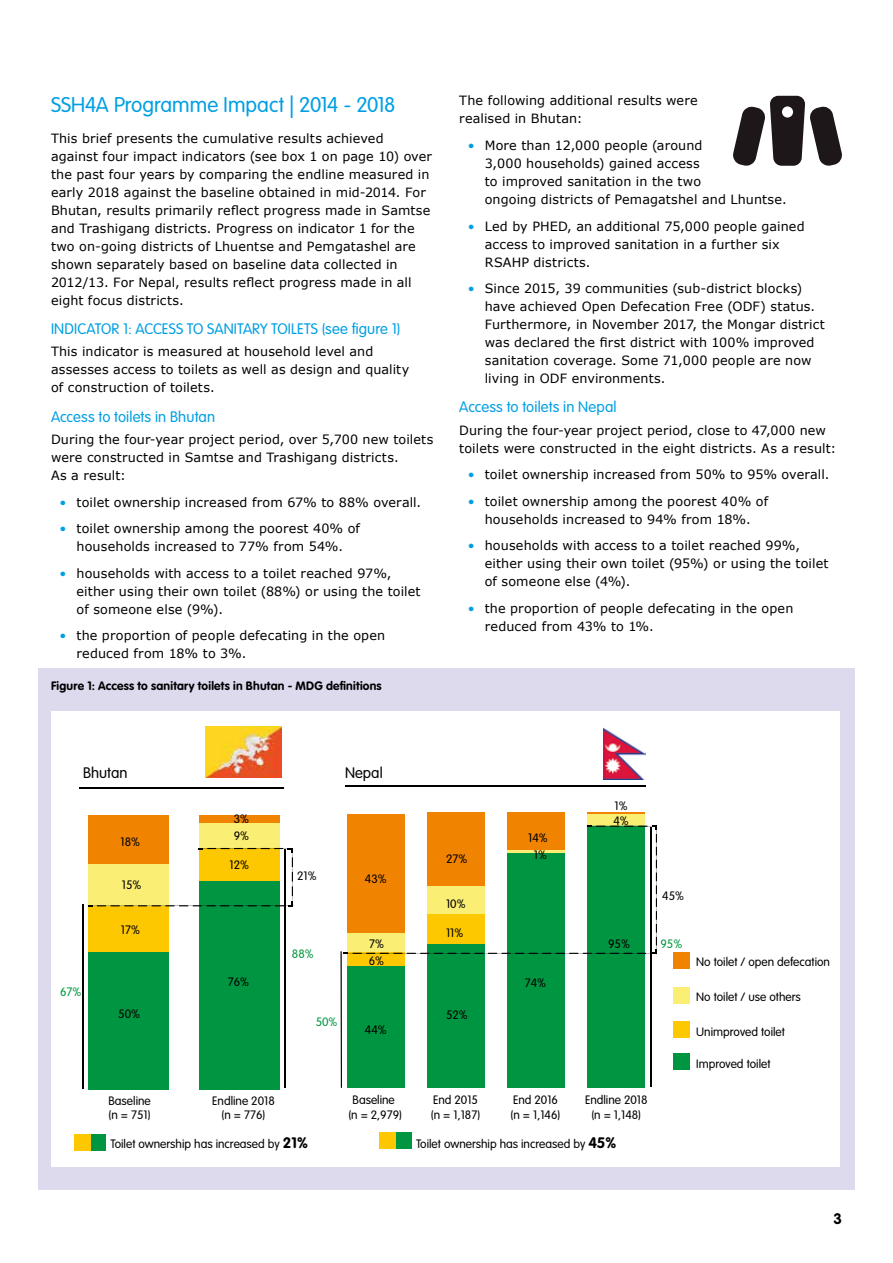
<style>
.page{position:relative;width:893px;height:1263px;background:#fff}
.page>*{position:absolute;margin:0;border:0;box-sizing:border-box;transform-origin:0 0}
.t1{font:300 21px "VAG Rounded Std";color:#009fe3}
.t2{font:300 15px "VAG Rounded Std";letter-spacing:.01em;color:#009fe3}
.t3{font:300 15px "VAG Rounded Std";color:#000}
.t4{font:700 15px "VAG Rounded Std";color:#000}
.t5{font:12.75px/18px "Verdana";letter-spacing:.01em;color:#000}
.t6{font:300 12px/14.4px "VAG Rounded Std";color:#000;text-align:center}
.t7{font:700 12px "VAG Rounded Std";letter-spacing:.02em;color:#000}
.t8{font:300 12px "VAG Rounded Std";color:#009641}
.s1{color:#009fe3}
.s2{font-weight:700;font-size:15px}
</style>
<div class="page">
<div style="left:38px;top:668px;width:817px;height:521px;background:#dddaee"></div>
<div style="left:51px;top:712px;width:788px;height:455px;background:#fff"></div>
<div style="left:88px;top:815px;width:80px;height:49px;background:#f08300"></div>
<div style="left:199px;top:815px;width:81px;height:8px;background:#f08300"></div>
<div style="left:199px;top:823px;width:81px;height:25px;background:#fbee75"></div>
<div style="left:88px;top:906px;width:80px;height:46px;background:#fec800"></div>
<div style="left:88px;top:952px;width:80px;height:137px;background:#009641"></div>
<div style="left:199px;top:881px;width:81px;height:208px;background:#009641"></div>
<hr style="left:82px;top:904px;width:1px;height:185px;background:#000">
<hr style="left:285px;top:850px;width:1px;height:238px;background:#000">
<svg style="left:88px;top:848px;width:205px;height:58px"></svg>
<div style="left:673px;top:988px;width:17px;height:16px;background:#fbee75"></div>
<div style="left:673px;top:952px;width:17px;height:17px;background:#f08300"></div>
<div style="left:673px;top:1053px;width:17px;height:16px;background:#009641"></div>
<hr style="left:80px;top:787px;width:204px;height:2px;background:#000">
<hr style="left:345px;top:785px;width:300px;height:2px;background:#000">
<img style="left:205px;top:727px;width:77px;height:51px">
<div style="left:347px;top:815px;width:57px;height:118px;background:#f08300"></div>
<div style="left:427px;top:812px;width:58px;height:74px;background:#f08300"></div>
<div style="left:507px;top:812px;width:58px;height:38px;background:#f08300"></div>
<hr style="left:587px;top:812px;width:58px;height:3px;background:#f08300">
<div style="left:587px;top:815px;width:58px;height:11px;background:#fbee75"></div>
<img style="left:603px;top:727px;width:43px;height:52px">
<div style="left:673px;top:1021px;width:17px;height:16px;background:#fec800"></div>
<div style="left:90px;top:1134px;width:16px;height:16px;background:#009641"></div>
<div style="left:74px;top:1134px;width:16px;height:16px;background:#fec800"></div>
<div style="left:395px;top:1133px;width:16px;height:16px;background:#009641"></div>
<div style="left:379px;top:1132px;width:17px;height:17px;background:#fec800"></div>
<svg style="left:343px;top:825px;width:314px;height:263px"></svg>
<hr style="left:340px;top:951px;width:2px;height:137px;background:#000">
<hr style="left:650px;top:827px;width:1px;height:260px;background:#000">
<svg style="left:733px;top:96px;width:109px;height:70px"></svg>
<h1 class="t1" style="left:51px;top:92px;width:346px">SSH4A Programme Impact | 2014 - 2018</h1>
<p class="t5" style="left:51px;top:129px;width:382px">This brief presents the cumulative results achieved against four impact indicators (see box 1 on page 10) over the past four years by comparing the endline measured in early 2018 against the baseline obtained in mid-2014. For Bhutan, results primarily reflect progress made in Samtse and Trashigang districts. Progress on indicator 1 for the two on-going districts of Lhuentse and Pemgatashel are shown separately based on baseline data collected in 2012/13. For Nepal, results reflect progress made in all eight focus districts.</p>
<p class="t2" style="left:51px;top:320px;width:351px">INDICATOR 1: ACCESS TO SANITARY TOILETS (see figure 1)</p>
<p class="t5" style="left:51px;top:343px;width:360px">This indicator is measured at household level and assesses access to toilets as well as design and quality of construction of toilets.</p>
<p class="t2" style="left:51px;top:408px;width:166px">Access to toilets in Bhutan</p>
<p class="t5" style="left:51px;top:431px;width:384px">During the four-year project period, over 5,700 new toilets were constructed in Samtse and Trashigang districts.<br>As a result:</p>
<p class="t5" style="left:60px;top:493px;width:363px"><span class="s1">•</span> toilet ownership increased from 67% to 88% overall.</p>
<p class="t5" style="left:60px;top:520px;width:302px;text-align:center"><span class="s1">•</span> toilet ownership among the poorest 40% of households increased to 77% from 54%.</p>
<p class="t5" style="left:77px;top:564px;width:346px;text-indent:-17px"><span class="s1">•</span> households with access to a toilet reached 97%, either using their own toilet (88%) or using the toilet of someone else (9%).</p>
<p class="t5" style="left:77px;top:627px;width:310px;text-indent:-17px"><span class="s1">•</span> the proportion of people defecating in the open reduced from 18% to 3%.</p>
<p class="t7" style="left:51px;top:678px;width:332px">Figure 1: Access to sanitary toilets in Bhutan - MDG definitions</p>
<p class="t5" style="left:459px;top:92px;width:240px">The following additional results were realised in Bhutan:</p>
<p class="t5" style="left:485px;top:137px;width:303px;text-indent:-17px"><span class="s1">•</span> More than 12,000 people (around<br>3,000 households) gained access<br>to improved sanitation in the two<br>ongoing districts of Pemagatshel and Lhuntse.</p>
<p class="t5" style="left:485px;top:217px;width:321px;text-indent:-17px"><span class="s1">•</span> Led by PHED, an additional 75,000 people gained access to improved sanitation in a further six<br>RSAHP districts.</p>
<p class="t5" style="left:485px;top:280px;width:342px;text-indent:-17px"><span class="s1">•</span> Since 2015, 39 communities (sub-district blocks) have achieved Open Defecation Free (ODF) status.<br>Furthermore, in November 2017, the Mongar district was declared the first district with 100% improved sanitation coverage. Some 71,000 people are now living in ODF environments.</p>
<p class="t2" style="left:459px;top:399px;width:159px">Access to toilets in Nepal</p>
<p class="t5" style="left:459px;top:421px;width:378px">During the four-year project period, close to 47,000 new toilets were constructed in the eight districts. As a result:</p>
<p class="t5" style="left:468px;top:466px;width:363px"><span class="s1">•</span> toilet ownership increased from 50% to 95% overall.</p>
<p class="t5" style="left:468px;top:492px;width:302px;text-align:center"><span class="s1">•</span> toilet ownership among the poorest 40% of households increased to 94% from 18%.</p>
<p class="t5" style="left:485px;top:537px;width:345px;text-indent:-17px"><span class="s1">•</span> households with access to a toilet reached 99%, either using their own toilet (95%) or using the toilet of someone else (4%).</p>
<p class="t5" style="left:485px;top:599px;width:310px;text-indent:-17px"><span class="s1">•</span> the proportion of people defecating in the open reduced from 43% to 1%.</p>
<p class="t3" style="left:83px;top:765px;width:46px">Bhutan</p>
<p class="t3" style="left:345px;top:765px;width:39px">Nepal</p>
<p class="t6" style="left:121px;top:835px;width:21px">18%</p>
<p class="t6" style="left:122px;top:878px;width:21px">15%</p>
<p class="t6" style="left:234px;top:812px;width:17px">3%</p>
<p class="t6" style="left:234px;top:829px;width:17px">9%</p>
<p class="t6" style="left:230px;top:858px;width:21px">12%</p>
<p class="t6" style="left:297px;top:869px;width:21px">21%</p>
<p class="t6" style="left:365px;top:872px;width:23px">43%</p>
<p class="t6" style="left:362px;top:872px;width:23px">43%</p>
<p class="t6" style="left:449px;top:851px;width:23px">27%</p>
<p class="t6" style="left:446px;top:851px;width:23px">27%</p>
<p class="t6" style="left:449px;top:896px;width:21px">10%</p>
<p class="t6" style="left:446px;top:896px;width:21px">10%</p>
<p class="t6" style="left:528px;top:831px;width:21px">14%</p>
<p class="t6" style="left:539px;top:831px;width:21px">14%</p>
<p class="t6" style="left:534px;top:848px;width:15px">1%</p>
<p class="t6" style="left:544px;top:848px;width:15px">1%</p>
<p class="t6" style="left:614px;top:799px;width:15px">1%</p>
<p class="t6" style="left:613px;top:814px;width:17px">4%</p>
<p class="t6" style="left:627px;top:817px;width:17px">4%</p>
<p class="t6" style="left:662px;top:889px;width:23px">45%</p>
<p class="t8" style="left:60px;top:985px;width:23px">67%</p>
<p class="t6" style="left:121px;top:923px;width:21px">17%</p>
<p class="t8" style="left:292px;top:946px;width:23px">88%</p>
<p class="t6" style="left:369px;top:937px;width:16px">7%</p>
<p class="t6" style="left:366px;top:937px;width:16px">7%</p>
<p class="t6" style="left:453px;top:926px;width:15px">1%</p>
<p class="t6" style="left:446px;top:926px;width:19px">11%</p>
<p class="t6" style="left:622px;top:937px;width:23px">95%</p>
<p class="t6" style="left:608px;top:937px;width:23px">95%</p>
<p class="t8" style="left:660px;top:936px;width:23px">95%</p>
<p class="t6" style="left:369px;top:954px;width:17px">6%</p>
<p class="t6" style="left:366px;top:955px;width:17px">6%</p>
<p class="t6" style="left:696px;top:955px;width:135px">No toilet / open defecation</p>
<p class="t6" style="left:228px;top:975px;width:23px">76%</p>
<p class="t6" style="left:525px;top:976px;width:23px">74%</p>
<p class="t6" style="left:535px;top:976px;width:23px">74%</p>
<p class="t6" style="left:696px;top:990px;width:106px">No toilet / use others</p>
<p class="t6" style="left:118px;top:1007px;width:23px">50%</p>
<p class="t8" style="left:316px;top:1014px;width:23px">50%</p>
<p class="t6" style="left:362px;top:1023px;width:23px">44%</p>
<p class="t6" style="left:365px;top:1023px;width:23px">44%</p>
<p class="t6" style="left:449px;top:1008px;width:23px">52%</p>
<p class="t6" style="left:446px;top:1008px;width:23px">52%</p>
<p class="t6" style="left:696px;top:1025px;width:90px">Unimproved toilet</p>
<p class="t6" style="left:696px;top:1057px;width:76px">Improved toilet</p>
<p class="t6" style="left:109px;top:1094px;width:44px;text-align:left">Baseline (n = 751)</p>
<p class="t6" style="left:212px;top:1094px;width:64px">Endline 2018 (n = 776)</p>
<p class="t6" style="left:348px;top:1093px;width:55px">Baseline (n = 2,979)</p>
<p class="t6" style="left:431px;top:1093px;width:51px;text-align:left">End 2015 (n = 1,187)</p>
<p class="t6" style="left:511px;top:1093px;width:51px;text-align:left">End 2016 (n = 1,146)</p>
<p class="t6" style="left:585px;top:1093px;width:64px">Endline 2018 (n = 1,148)</p>
<p class="t6" style="left:111px;top:1137px;width:199px">Toilet ownership has increased by <span class="s2">21%</span></p>
<p class="t6" style="left:416px;top:1137px;width:202px">Toilet ownership has increased by <span class="s2">45%</span></p>
<p class="t4" style="left:833px;top:1210px;width:10px">3</p>
</div>
